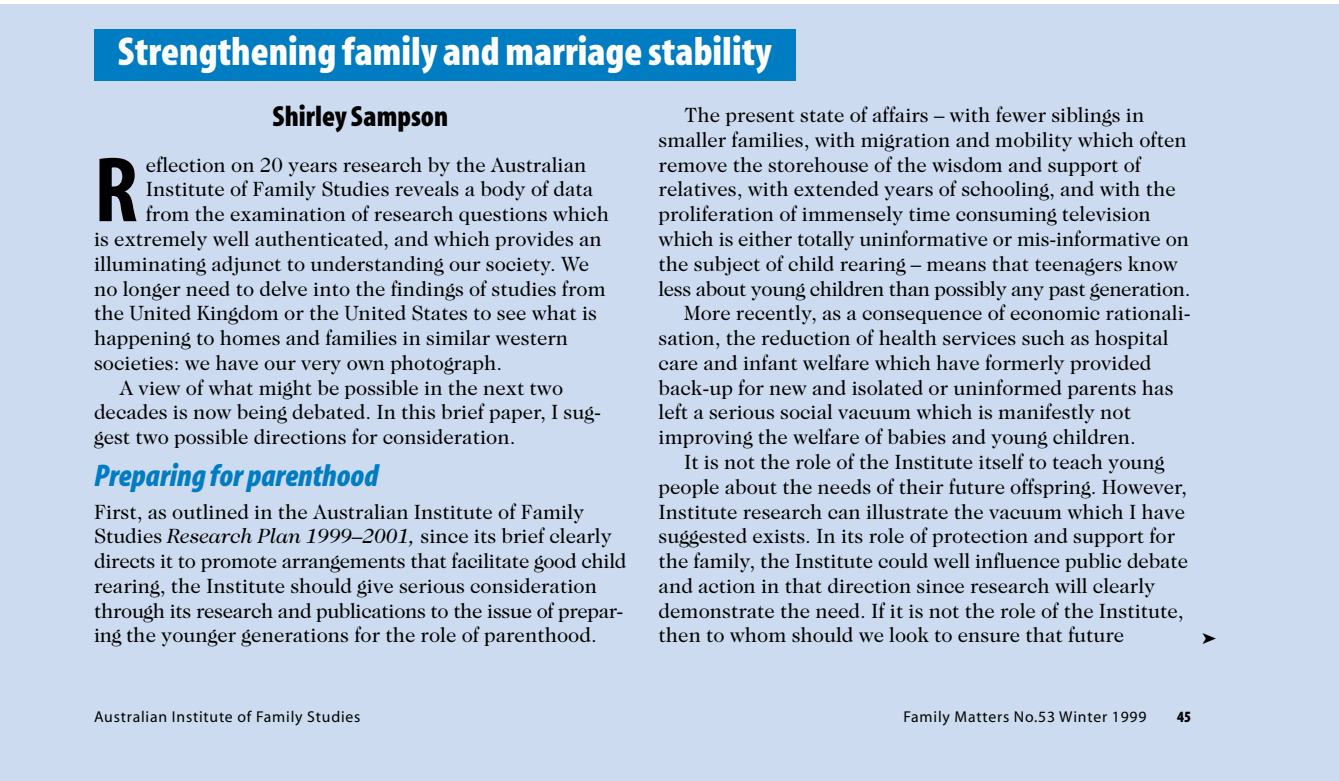
<style>
.page{position:relative;width:1339px;height:781px;background:#fff}
.page>*{position:absolute;margin:0;border:0;box-sizing:border-box;transform-origin:0 0}
.t1{font:93.38px "Myriad MM 700 300";color:#000}
.t2{font:40.5px "Myriad MM 830 300";color:#fff}
.t3{font:31.5px "Myriad MM It 830 300";color:#007cc2}
.t4{font:29.25px "Myriad MM 830 300";color:#000}
.t5{font:20.7px/24.8px "Caslon Two Twenty Four";color:#000}
.t6{font:20.7px "Caslon Two Twenty Four";letter-spacing:-.02em;color:#000}
.t7{font:15.75px "Myriad MM 400 600";letter-spacing:.05em;color:#000}
.t8{font:15.75px "Myriad MM 830 300";color:#000}
.s1{font-style:italic}
</style>
<div class="page">
<div style="left:0;top:4px;width:1339px;height:776px;background:#ccdbef"></div>
<div style="left:94px;top:29px;width:702px;height:51px;background:#007cc2"></div>
<h2 class="t2" style="left:118px;top:37px;width:655px">Strengthening family and marriage stability</h2>
<h3 class="t4" style="left:272px;top:106px;width:177px">Shirley Sampson</h3>
<h1 class="t1" style="left:94px;top:155px;width:45px">R</h1>
<p class="t5" style="left:146px;top:154px;width:442px">eflection on 20 years research by the Australian</p>
<p class="t5" style="left:146px;top:179px;width:449px">Institute of Family Studies reveals a body of data</p>
<p class="t5" style="left:146px;top:204px;width:465px">from the examination of research questions which</p>
<p class="t5" style="left:94px;top:228px;width:509px">is extremely well authenticated, and which provides an</p>
<p class="t5" style="left:94px;top:253px;width:497px">illuminating adjunct to understanding our society. We</p>
<p class="t5" style="left:94px;top:278px;width:513px">no longer need to delve into the findings of studies from</p>
<p class="t5" style="left:94px;top:303px;width:504px">the United Kingdom or the United States to see what is</p>
<p class="t5" style="left:94px;top:327px;width:476px">happening to homes and families in similar western</p>
<p class="t5" style="left:94px;top:352px;width:410px">societies: we have our very own photograph.</p>
<p class="t5" style="left:120px;top:377px;width:445px">A view of what might be possible in the next two</p>
<p class="t5" style="left:94px;top:402px;width:508px">decades is now being debated. In this brief paper, I sug-</p>
<p class="t5" style="left:94px;top:426px;width:423px">gest two possible directions for consideration.</p>
<h3 class="t3" style="left:94px;top:463px;width:286px">Preparing for parenthood</h3>
<p class="t5" style="left:94px;top:501px;width:534px">First, as outlined in the Australian Institute of Family Studies <span class="s1">Research Plan 1999–2001,</span> since its brief clearly directs it to promote arrangements that facilitate good child rearing, the Institute should give serious consideration through its research and publications to the issue of prepar&shy;ing the younger generations for the role of parenthood.</p>
<p class="t5" style="left:684px;top:105px;width:462px">The present state of affairs – with fewer siblings in</p>
<p class="t5" style="left:658px;top:129px;width:530px">smaller families, with migration and mobility which often</p>
<p class="t5" style="left:658px;top:154px;width:484px">remove the storehouse of the wisdom and support of</p>
<p class="t5" style="left:658px;top:179px;width:519px">relatives, with extended years of schooling, and with the</p>
<p class="t5" style="left:658px;top:204px;width:494px">proliferation of immensely time consuming television</p>
<p class="t5" style="left:658px;top:228px;width:532px">which is either totally uninformative or mis-informative on</p>
<p class="t5" style="left:658px;top:253px;width:521px">the subject of child rearing – means that teenagers know</p>
<p class="t6" style="left:658px;top:281px;width:533px">less about young children than possibly any past generation.</p>
<p class="t5" style="left:684px;top:303px;width:508px">More recently, as a consequence of economic rationali-</p>
<p class="t5" style="left:658px;top:327px;width:511px">sation, the reduction of health services such as hospital</p>
<p class="t5" style="left:658px;top:352px;width:494px">care and infant welfare which have formerly provided</p>
<p class="t5" style="left:658px;top:377px;width:516px">back-up for new and isolated or uninformed parents has</p>
<p class="t5" style="left:658px;top:402px;width:474px">left a serious social vacuum which is manifestly not</p>
<p class="t5" style="left:658px;top:426px;width:479px">improving the welfare of babies and young children.</p>
<p class="t5" style="left:684px;top:451px;width:482px">It is not the role of the Institute itself to teach young</p>
<p class="t5" style="left:658px;top:476px;width:530px">people about the needs of their future offspring. However,</p>
<p class="t5" style="left:658px;top:501px;width:528px">Institute research can illustrate the vacuum which I have</p>
<p class="t5" style="left:658px;top:525px;width:518px">suggested exists. In its role of protection and support for</p>
<p class="t5" style="left:658px;top:550px;width:531px">the family, the Institute could well influence public debate</p>
<p class="t5" style="left:658px;top:575px;width:498px">and action in that direction since research will clearly</p>
<p class="t5" style="left:658px;top:600px;width:527px">demonstrate the need. If it is not the role of the Institute,</p>
<p class="t5" style="left:658px;top:624px;width:467px">then to whom should we look to ensure that future</p>
<p class="t7" style="left:94px;top:710px;width:268px">Australian Institute of Family Studies</p>
<p class="t7" style="left:903px;top:710px;width:245px">Family Matters No.53 Winter 1999</p>
<p class="t8" style="left:1177px;top:711px;width:15px">45</p>
</div>
